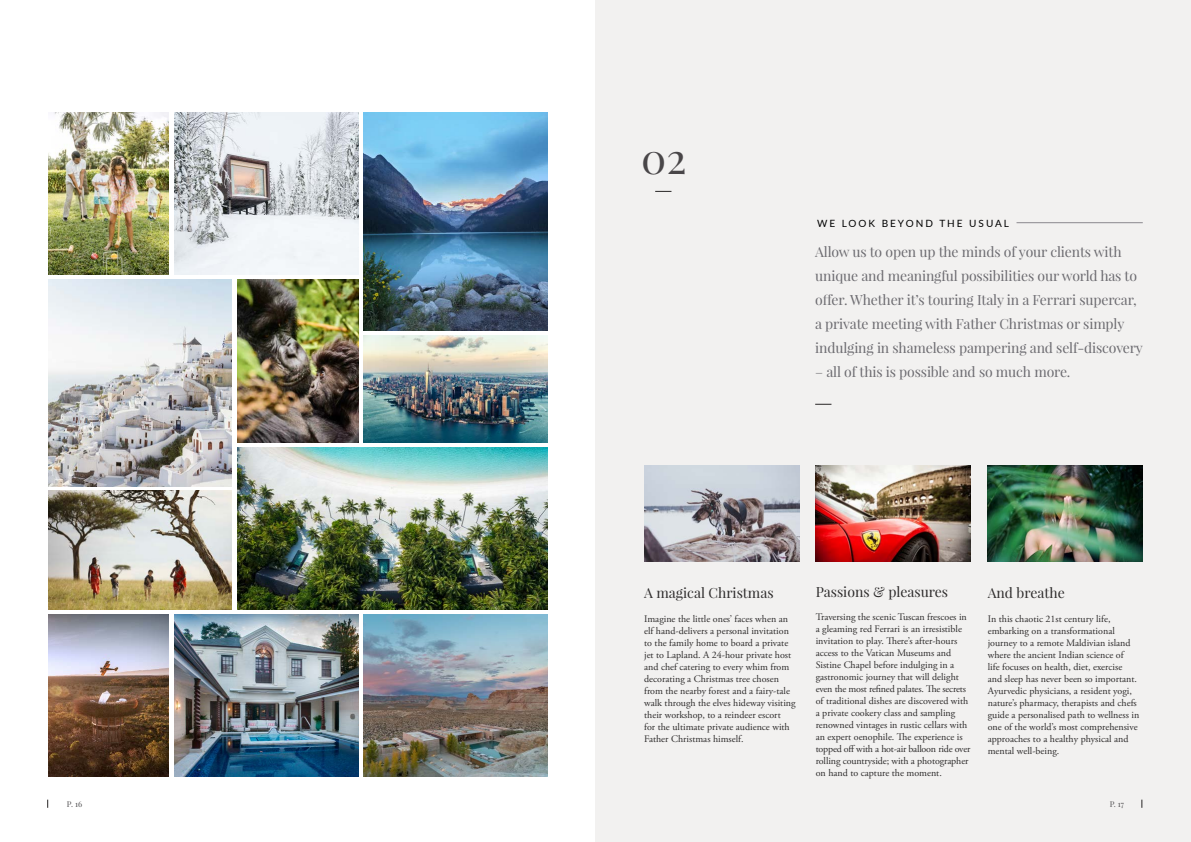
<style>
.page{position:relative;width:1191px;height:842px;background:#fff}
.page>*{position:absolute;margin:0;border:0;box-sizing:border-box;transform-origin:0 0}
.t1{font:42px "Playfair Display";color:#494648}
.t2{font:14px/24px "Playfair Display";letter-spacing:-.01em;color:#6c6b70}
.t3{font:14px "Playfair Display";color:#2d2b2b}
.t4{font:10px/12px "Adobe Garamond Pro";color:#2d2b2b}
.t5{font:10px "Lato";letter-spacing:.2em;color:#000}
.t6{font:8px "Playfair Display";color:#504f51}
</style>
<div class="page">
<div style="left:595px;top:0;width:596px;height:842px;background:#f2f1f0"></div>
<img style="left:815px;top:465px;width:155px;height:97px">
<img style="left:644px;top:465px;width:155px;height:97px">
<img style="left:987px;top:465px;width:155px;height:97px">
<img style="left:364px;top:112px;width:183px;height:219px">
<img style="left:364px;top:336px;width:183px;height:106px">
<img style="left:237px;top:447px;width:310px;height:163px">
<img style="left:364px;top:614px;width:183px;height:163px">
<img style="left:174px;top:112px;width:184px;height:163px">
<img style="left:237px;top:280px;width:121px;height:162px">
<img style="left:174px;top:614px;width:184px;height:163px">
<img style="left:48px;top:614px;width:121px;height:163px">
<img style="left:48px;top:112px;width:121px;height:162px">
<img style="left:48px;top:280px;width:184px;height:206px">
<img style="left:48px;top:491px;width:184px;height:119px">
<hr style="left:1016px;top:222px;width:126px;height:1px;background:#8b898e">
<svg style="left:815px;top:404px;width:16px;height:1px"></svg>
<svg style="left:655px;top:191px;width:16px;height:1px"></svg>
<h1 class="t1" style="left:641px;top:132px;width:47px">02</h1>
<p class="t5" style="left:817px;top:216px;width:193px">WE LOOK BEYOND THE USUAL</p>
<p class="t2" style="left:815px;top:240px;width:329px">Allow us to open up the minds of your clients with unique and meaningful possibilities our world has to offer. Whether it’s touring Italy in a Ferrari supercar, a private meeting with Father Christmas or simply indulging in shameless pampering and self-discovery</p>
<h2 class="t2" style="left:815px;top:360px;width:257px">– all of this is possible and so much more.</h2>
<h2 class="t3" style="left:644px;top:584px;width:131px">A magical Christmas</h2>
<h2 class="t3" style="left:815px;top:583px;width:134px">Passions &amp; pleasures</h2>
<h2 class="t3" style="left:987px;top:584px;width:78px">And breathe</h2>
<p class="t4" style="left:644px;top:613px;width:153px">Imagine the little ones’ faces when an elf hand-delivers a personal invitation to the family home to board a private jet to Lapland. A 24-hour private host and chef catering to every whim from decorating a Christmas tree chosen from the nearby forest and a fairy-tale walk through the elves hideway visiting their workshop, to a reindeer escort<br>for the ultimate private audience with Father Christmas himself.</p>
<p class="t4" style="left:987px;top:613px;width:153px">In this chaotic 21st century life, embarking on a transformational journey to a remote Maldivian island where the ancient Indian science of<br>life focuses on health, diet, exercise<br>and sleep has never been so important.<br>Ayurvedic physicians, a resident yogi, nature’s pharmacy, therapists and chefs guide a personalised path to wellness in one of the world’s most comprehensive approaches to a healthy physical and mental well-being.</p>
<p class="t4" style="left:815px;top:611px;width:156px">Traversing the scenic Tuscan frescoes in a gleaming red Ferrari is an irresistible invitation to play. There’s after-hours access to the Vatican Museums and Sistine Chapel before indulging in a gastronomic journey that will delight even the most refined palates. The secrets of traditional dishes are discovered with a private cookery class and sampling renowned vintages in rustic cellars with an expert oenophile. The experience is topped off with a hot-air balloon ride over rolling countryside; with a photographer on hand to capture the moment.</p>
<p class="t6" style="left:67px;top:799px;width:17px">P. 16</p>
<p class="t6" style="left:1109px;top:799px;width:16px">P. 17</p>
</div>
